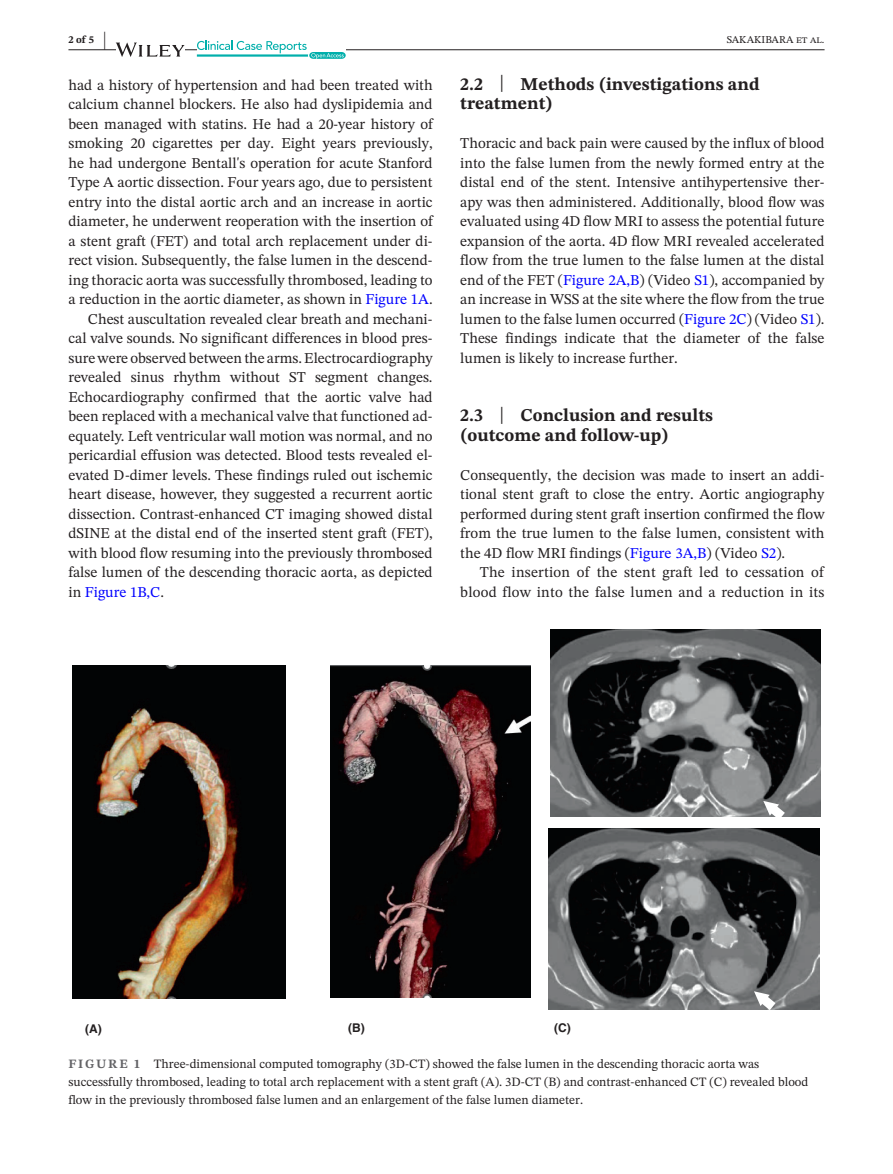
<style>
.page{position:relative;width:893px;height:1174px;background:#fff}
.page>*{position:absolute;margin:0;border:0;box-sizing:border-box;transform-origin:0 0}
.t1{font:700 18px/19.5px "STIX Two Text";color:#231f20}
.t2{font:15px/19.5px "STIX Two Text";color:#231f20;text-align:justify}
.t3{font:15px "STIX Two Text";color:#00f}
.t4{font:12.75px/18px "STIX Two Text";color:#231f20}
.t5{font:700 12px "Helvetica LT Std";color:#231f20}
.t6{font:10.5px "STIX Two Text";color:#231f20}
.t7{font:700 10.5px "STIX Two Text";color:#231f20}
.s1{font-size:21px}
.s2{color:#00f}
.s3{color:#231f20}
.s4{font-weight:400;font-size:23.7px}
.s5{font-weight:700;color:#636366}
</style>
<div class="page">
<hr style="left:68px;top:49px;width:756px;height:1px;background:#231f20">
<svg style="left:116px;top:43px;width:69px;height:14px"></svg>
<svg style="left:197px;top:41px;width:149px;height:18px"></svg>
<img style="left:549px;top:828px;width:270px;height:181px">
<img style="left:550px;top:629px;width:271px;height:188px">
<img style="left:331px;top:666px;width:199px;height:332px">
<img style="left:72px;top:666px;width:213px;height:332px">
<svg style="left:754px;top:991px;width:21px;height:19px"></svg>
<svg style="left:763px;top:801px;width:22px;height:16px"></svg>
<p class="t7" style="left:68px;top:32px;width:39px">2 of 5 <span class="s1">|</span></p>
<p class="t6" style="left:727px;top:32px;width:99px">SAKAKIBARA et al.</p>
<p class="t2" style="left:68px;top:75px;width:366px">had a history of hypertension and had been treated with</p>
<p class="t2" style="left:68px;top:94px;width:366px">calcium channel blockers. He also had dyslipidemia and</p>
<p class="t2" style="left:68px;top:114px;width:366px">been managed with statins. He had a 20-year history of</p>
<p class="t2" style="left:68px;top:133px;width:366px">smoking 20 cigarettes per day. Eight years previously,</p>
<p class="t2" style="left:68px;top:153px;width:366px">he had undergone Bentall's operation for acute Stanford</p>
<p class="t2" style="left:68px;top:172px;width:366px">Type A aortic dissection. Four years ago, due to persistent</p>
<p class="t2" style="left:68px;top:192px;width:366px">entry into the distal aortic arch and an increase in aortic</p>
<p class="t2" style="left:68px;top:211px;width:366px">diameter, he underwent reoperation with the insertion of</p>
<p class="t2" style="left:68px;top:231px;width:366px">a stent graft (FET) and total arch replacement under di-</p>
<p class="t2" style="left:68px;top:250px;width:366px">rect vision. Subsequently, the false lumen in the descend-</p>
<p class="t2" style="left:68px;top:270px;width:366px">ing thoracic aorta was successfully thrombosed, leading to</p>
<p class="t2" style="left:68px;top:289px;width:366px">a reduction in the aortic diameter, as shown in <span class="s2">Figure 1A</span>.</p>
<p class="t2" style="left:88px;top:309px;width:346px">Chest auscultation revealed clear breath and mechani-</p>
<p class="t2" style="left:68px;top:328px;width:366px">cal valve sounds. No significant differences in blood pres-</p>
<p class="t2" style="left:68px;top:348px;width:366px">sure were observed between the arms. Electrocardiography</p>
<p class="t2" style="left:68px;top:367px;width:366px">revealed sinus rhythm without ST segment changes.</p>
<p class="t2" style="left:68px;top:387px;width:366px">Echocardiography confirmed that the aortic valve had</p>
<p class="t2" style="left:68px;top:406px;width:366px">been replaced with a mechanical valve that functioned ad-</p>
<p class="t2" style="left:68px;top:426px;width:366px">equately. Left ventricular wall motion was normal, and no</p>
<p class="t2" style="left:68px;top:445px;width:366px">pericardial effusion was detected. Blood tests revealed el-</p>
<p class="t2" style="left:68px;top:465px;width:366px">evated D-dimer levels. These findings ruled out ischemic</p>
<p class="t2" style="left:68px;top:484px;width:366px">heart disease, however, they suggested a recurrent aortic</p>
<p class="t2" style="left:68px;top:504px;width:366px">dissection. Contrast-enhanced CT imaging showed distal</p>
<p class="t2" style="left:68px;top:523px;width:366px">dSINE at the distal end of the inserted stent graft (FET),</p>
<p class="t2" style="left:68px;top:543px;width:366px">with blood flow resuming into the previously thrombosed</p>
<p class="t2" style="left:68px;top:562px;width:366px">false lumen of the descending thoracic aorta, as depicted</p>
<p class="t3" style="left:68px;top:581px;width:97px"><span class="s3">in</span> Figure 1B,C<span class="s3">.</span></p>
<p class="t1" style="left:460px;top:74px;width:301px">2.2 <span class="s4">|</span> Methods (investigations and treatment)</p>
<p class="t2" style="left:460px;top:133px;width:366px">Thoracic and back pain were caused by the influx of blood into the false lumen from the newly formed entry at the distal end of the stent. Intensive antihypertensive ther&shy;apy was then administered. Additionally, blood flow was evaluated using 4D flow MRI to assess the potential future expansion of the aorta. 4D flow MRI revealed accelerated flow from the true lumen to the false lumen at the distal end of the FET (<span class="s2">Figure 2A,B</span>) (Video <span class="s2">S1</span>), accompanied by an increase in WSS at the site where the flow from the true lumen to the false lumen occurred (<span class="s2">Figure 2C</span>) (Video <span class="s2">S1</span>).<br>These findings indicate that the diameter of the false lumen is likely to increase further.</p>
<p class="t1" style="left:460px;top:406px;width:254px">2.3 <span class="s4">|</span> Conclusion and results (outcome and follow-up)</p>
<p class="t2" style="left:460px;top:465px;width:366px">Consequently, the decision was made to insert an addi&shy;tional stent graft to close the entry. Aortic angiography performed during stent graft insertion confirmed the flow from the true lumen to the false lumen, consistent with the 4D flow MRI findings (<span class="s2">Figure 3A,B</span>) (Video <span class="s2">S2</span>).</p>
<p class="t2" style="left:460px;top:562px;width:366px;text-align:right">The insertion of the stent graft led to cessation of blood flow into the false lumen and a reduction in its</p>
<p class="t5" style="left:85px;top:1021px;width:18px">(A)</p>
<p class="t5" style="left:348px;top:1020px;width:18px">(B)</p>
<p class="t5" style="left:554px;top:1021px;width:18px">(C)</p>
<p class="t4" style="left:68px;top:1054px;width:741px"><span class="s5">FIGURE 1</span> Three-dimensional computed tomography (3D-CT) showed the false lumen in the descending thoracic aorta was successfully thrombosed, leading to total arch replacement with a stent graft (A). 3D-CT (B) and contrast-enhanced CT (C) revealed blood flow in the previously thrombosed false lumen and an enlargement of the false lumen diameter.</p>
</div>
